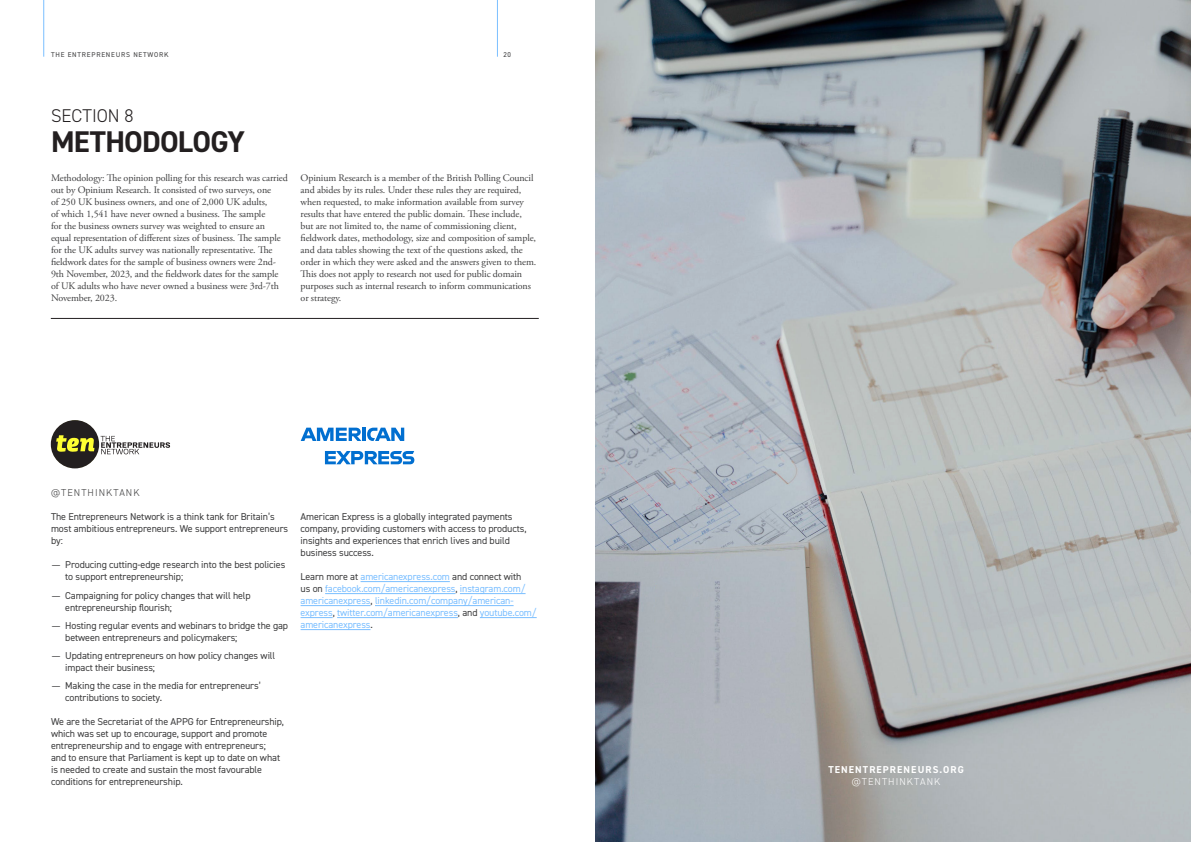
<style>
.page{position:relative;width:1191px;height:842px;background:#fff}
.page>*{position:absolute;margin:0;border:0;box-sizing:border-box;transform-origin:0 0}
.Heading{font:700 30px "DIN2014";letter-spacing:-.025em;color:#231f20}
.Section_Number{font:300 18.5px "DIN2014";color:#231f20}
.Body_Copy_Black{font:10px/12px "Adobe Garamond Pro";letter-spacing:-.01em;color:#3e3e3f}
.Body_Copy_White{font:10px/12px "DIN2014";letter-spacing:-.01em;color:#3e3e3f}
.Body_Copy_Black-2{font:10px/12px "DIN2014";letter-spacing:-.01em;color:#7bbfff}
.Body_Copy_Black-3{font:10px/12px "DIN2014";letter-spacing:-.01em;color:#3e3e3f}
.Web_Address{font:700 10px "DIN2014";letter-spacing:.11em;color:#fff}
.Social_Address{font:300 10px "DIN2014";letter-spacing:.11em;color:#3e3e3f}
.Social_Address-2{font:300 10px "DIN2014";letter-spacing:.11em;color:#fff}
.t1{font:7px "DIN2014";letter-spacing:.11em;color:#3e3e3f}
.s1{font-family:"N Haas Grotesk DS Pro 55 Rg"}
.s2{color:#3e3e3f}
</style>
<div class="page">
<hr style="left:360px;top:581px;width:90px;height:1px;background:#7bbfff">
<hr style="left:325px;top:593px;width:130px;height:1px;background:#7bbfff">
<hr style="left:460px;top:593px;width:65px;height:1px;background:#7bbfff">
<hr style="left:300px;top:605px;width:70px;height:1px;background:#7bbfff">
<hr style="left:375px;top:605px;width:138px;height:1px;background:#7bbfff">
<hr style="left:300px;top:617px;width:33px;height:1px;background:#7bbfff">
<hr style="left:337px;top:617px;width:121px;height:1px;background:#7bbfff">
<hr style="left:480px;top:617px;width:57px;height:1px;background:#7bbfff">
<hr style="left:300px;top:629px;width:70px;height:1px;background:#7bbfff">
<svg style="left:301px;top:427px;width:113px;height:38px"></svg>
<hr style="left:51px;top:318px;width:488px;height:1px;background:#231f20">
<img style="left:595px;top:0;width:596px;height:842px">
<svg style="left:51px;top:420px;width:119px;height:48px"></svg>
<hr style="left:497px;top:0;width:1px;height:57px;background:#7bbfff">
<hr style="left:43px;top:0;width:1px;height:57px;background:#7bbfff">
<p class="t1" style="left:51px;top:50px;width:119px">THE ENTREPRENEURS NETWORK</p>
<p class="t1" style="left:503px;top:50px;width:9px">20</p>
<p class="Section_Number" style="left:51px;top:105px;width:84px">SECTION 8</p>
<p class="Heading" style="left:51px;top:122px;width:195px">METHODOLOGY</p>
<p class="Body_Copy_Black" style="left:51px;top:172px;width:238px">Methodology: The opinion polling for this research was carried out by Opinium Research. It consisted of two surveys, one<br>of 250 UK business owners, and one of 2,000 UK adults,<br>of which 1,541 have never owned a business. The sample<br>for the business owners survey was weighted to ensure an<br>equal representation of different sizes of business. The sample for the UK adults survey was nationally representative. The fieldwork dates for the sample of business owners were 2nd-9th November, 2023, and the fieldwork dates for the sample of UK adults who have never owned a business were 3rd-7th November, 2023.</p>
<p class="Body_Copy_Black" style="left:300px;top:172px;width:237px">Opinium Research is a member of the British Polling Council and abides by its rules. Under these rules they are required, when requested, to make information available from survey results that have entered the public domain. These include, but are not limited to, the name of commissioning client, fieldwork dates, methodology, size and composition of sample, and data tables showing the text of the questions asked, the order in which they were asked and the answers given to them.<br>This does not apply to research not used for public domain purposes such as internal research to inform communications or strategy.</p>
<p class="Social_Address" style="left:51px;top:487px;width:90px">@TENTHINKTANK</p>
<p class="Body_Copy_White" style="left:51px;top:511px;width:239px">The Entrepreneurs Network is a think tank for Britain’s most ambitious entrepreneurs. We support entrepreneurs by:</p>
<p class="Body_Copy_White" style="left:65px;top:559px;width:222px;text-indent:-14px"><span class="s1">—</span> Producing cutting-edge research into the best policies to support entrepreneurship;</p>
<p class="Body_Copy_White" style="left:65px;top:589px;width:187px;text-indent:-14px"><span class="s1">—</span> Campaigning for policy changes that will help entrepreneurship flourish;</p>
<p class="Body_Copy_White" style="left:65px;top:619px;width:224px;text-indent:-14px"><span class="s1">—</span> Hosting regular events and webinars to bridge the gap between entrepreneurs and policymakers;</p>
<p class="Body_Copy_White" style="left:65px;top:649px;width:212px;text-indent:-14px"><span class="s1">—</span> Updating entrepreneurs on how policy changes will impact their business;</p>
<p class="Body_Copy_White" style="left:65px;top:680px;width:197px;text-indent:-14px"><span class="s1">—</span> Making the case in the media for entrepreneurs’ contributions to society.</p>
<p class="Body_Copy_White" style="left:51px;top:716px;width:235px">We are the Secretariat of the APPG for Entrepreneurship, which was set up to encourage, support and promote entrepreneurship and to engage with entrepreneurs;<br>and to ensure that Parliament is kept up to date on what is needed to create and sustain the most favourable conditions for entrepreneurship.</p>
<p class="Body_Copy_Black-3" style="left:300px;top:511px;width:227px">American Express is a globally integrated payments company, providing customers with access to products, insights and experiences that enrich lives and build business success.</p>
<p class="Body_Copy_Black-2" style="left:300px;top:571px;width:238px"><span class="s2">Learn more at</span> americanexpress.com <span class="s2">and connect with<br>us on</span> facebook.com/americanexpress<span class="s2">,</span> instagram.com/ americanexpress<span class="s2">,</span> linkedin.com/company/american&shy;express<span class="s2">,</span> twitter.com/americanexpress<span class="s2">, and</span> youtube.com/ americanexpress<span class="s2">.</span></p>
<p class="Web_Address" style="left:828px;top:763px;width:137px">TENENTREPRENEURS.ORG</p>
<p class="Social_Address-2" style="left:851px;top:776px;width:90px">@TENTHINKTANK</p>
</div>
